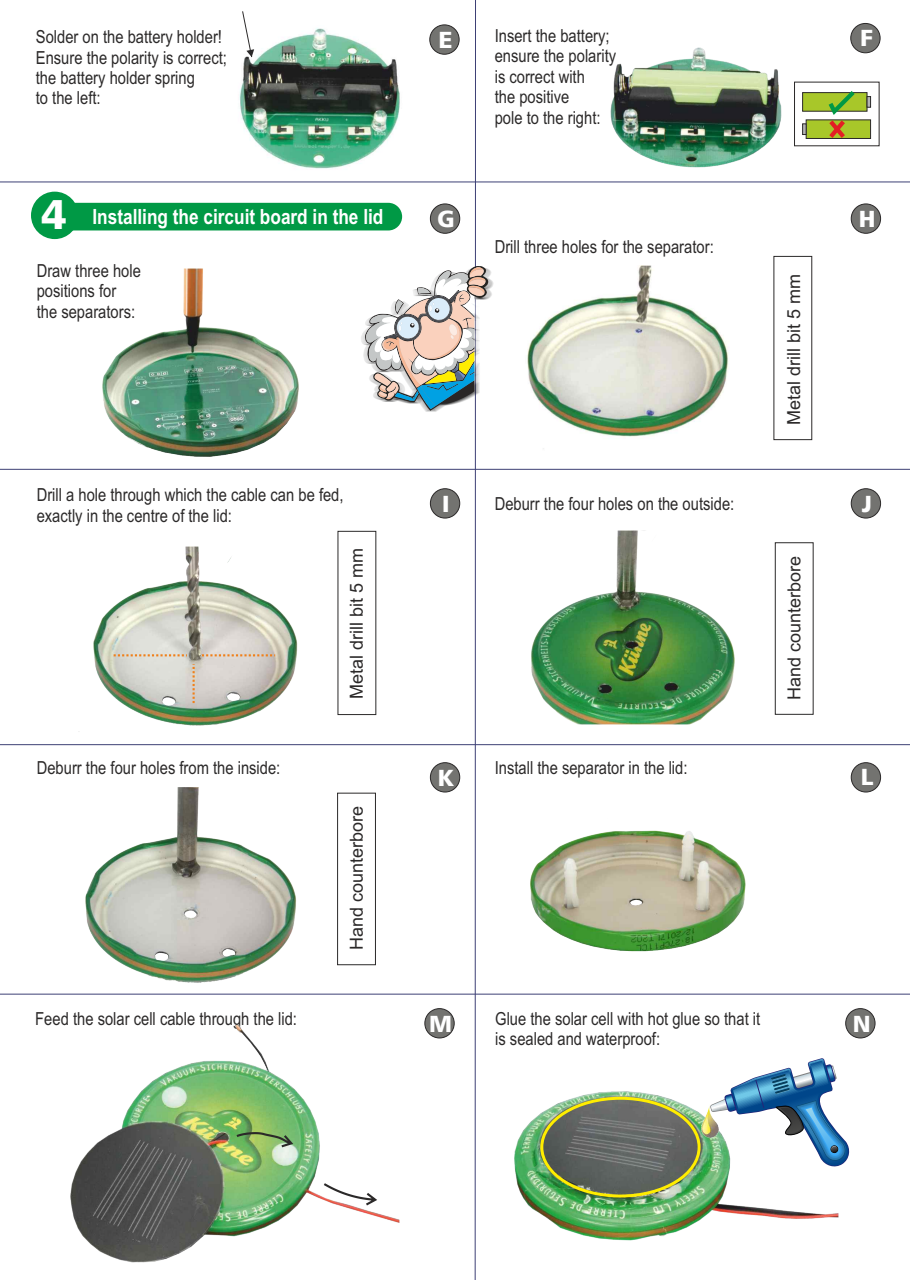
<style>
.page{position:relative;width:910px;height:1280px;background:#fff}
.page>*{position:absolute;margin:0;border:0;box-sizing:border-box;transform-origin:0 0}
.t1{font:41.7px "Humanist 777 BT Black B";color:#fff}
.t2{font:23.25px "Humanist 777 BT Black B";color:#fff}
.t3{font:700 21px "Arial Narrow";color:#fff}
.t4{font:18px/20.4px "Arial Narrow";color:#2b2929}
.t5{font:18px "Arial";color:#2b2929}
</style>
<div class="page">
<img style="left:239px;top:28px;width:195px;height:141px">
<img style="left:345px;top:55px;width:19px;height:8px">
<img style="left:527px;top:266px;width:269px;height:183px">
<img style="left:70px;top:1026px;width:330px;height:237px">
<img style="left:514px;top:1091px;width:324px;height:149px">
<div style="left:424px;top:1008px;width:31px;height:30px;background:#737370;border:1px solid #2b2929;border-radius:50%"></div>
<div style="left:845px;top:1008px;width:30px;height:30px;background:#737370;border:1px solid #2b2929;border-radius:50%"></div>
<div style="left:540px;top:1097px;width:161px;height:100px;border:3px solid #ffed00;border-radius:50%"></div>
<svg style="left:237px;top:1132px;width:56px;height:15px"></svg>
<img style="left:102px;top:269px;width:197px;height:188px">
<img style="left:30px;top:546px;width:305px;height:200px">
<img style="left:531px;top:530px;width:204px;height:195px">
<hr style="left:475px;top:0;width:1px;height:1280px;background:#3d4075">
<div style="left:31px;top:192px;width:47px;height:47px;background:#009945;border-radius:50%"></div>
<hr style="left:0;top:469px;width:910px;height:1px;background:#3d4075">
<hr style="left:0;top:744px;width:910px;height:1px;background:#3d4075">
<div style="left:430px;top:203px;width:30px;height:31px;background:#737370;border:1px solid #2b2929;border-radius:50%"></div>
<div style="left:430px;top:488px;width:30px;height:30px;background:#737370;border:1px solid #2b2929;border-radius:50%"></div>
<div style="left:430px;top:762px;width:30px;height:30px;background:#737370;border:1px solid #2b2929;border-radius:50%"></div>
<div style="left:851px;top:203px;width:30px;height:31px;background:#737370;border:1px solid #2b2929;border-radius:50%"></div>
<div style="left:851px;top:488px;width:30px;height:30px;background:#737370;border:1px solid #2b2929;border-radius:50%"></div>
<div style="left:851px;top:762px;width:30px;height:30px;background:#737370;border:1px solid #2b2929;border-radius:50%"></div>
<div style="left:775px;top:542px;width:38px;height:172px;border:1px solid #2b2929"></div>
<div style="left:337px;top:793px;width:39px;height:172px;border:1px solid #2b2929"></div>
<div style="left:774px;top:256px;width:38px;height:184px;border:1px solid #2b2929"></div>
<img style="left:85px;top:787px;width:211px;height:196px">
<div style="left:73px;top:203px;width:329px;height:27px;background:#009945"></div>
<hr style="left:0;top:994px;width:910px;height:1px;background:#3d4075">
<hr style="left:0;top:182px;width:910px;height:1px;background:#3d4075">
<svg style="left:242px;top:11px;width:12px;height:46px"></svg>
<svg style="left:802px;top:91px;width:69px;height:48px"></svg>
<img style="left:611px;top:48px;width:171px;height:119px">
<div style="left:429px;top:24px;width:31px;height:31px;background:#737370;border:1px solid #2b2929;border-radius:50%"></div>
<div style="left:850px;top:23px;width:30px;height:30px;background:#737370;border:1px solid #2b2929;border-radius:50%"></div>
<img style="left:530px;top:830px;width:216px;height:122px">
<img style="left:698px;top:1103px;width:12px;height:38px">
<svg style="left:710px;top:1058px;width:140px;height:111px"></svg>
<svg style="left:114px;top:654px;width:73px;height:2px"></svg>
<svg style="left:193px;top:664px;width:2px;height:39px"></svg>
<svg style="left:202px;top:654px;width:73px;height:2px"></svg>
<img style="left:361px;top:257px;width:133px;height:165px">
<svg style="left:365px;top:266px;width:124px;height:145px"></svg>
<p class="t4" style="left:36px;top:28px;width:193px">Solder on the battery holder!<br>Ensure the polarity is correct; the battery holder spring<br>to the left:</p>
<p class="t2" style="left:438px;top:30px;width:16px">E</p>
<p class="t4" style="left:495px;top:27px;width:123px">Insert the battery; ensure the polarity is correct with<br>the positive<br>pole to the right:</p>
<p class="t2" style="left:860px;top:29px;width:14px">F</p>
<h1 class="t1" style="left:41px;top:198px;width:27px">4</h1>
<p class="t2" style="left:437px;top:209px;width:19px">G</p>
<p class="t3" style="left:92px;top:209px;width:292px">Installing the circuit board in the lid</p>
<p class="t4" style="left:37px;top:262px;width:106px">Draw three hole positions for the separators:</p>
<p class="t4" style="left:495px;top:238px;width:221px">Drill three holes for the separator:</p>
<p class="t4" style="left:37px;top:486px;width:308px">Drill a hole through which the cable can be fed, exactly in the centre of the lid:</p>
<p class="t4" style="left:495px;top:495px;width:241px">Deburr the four holes on the outside:</p>
<p class="t2" style="left:442px;top:494px;width:9px">I</p>
<p class="t4" style="left:37px;top:759px;width:245px">Deburr the four holes from the inside:</p>
<p class="t5" style="left:350px;top:699px;width:153px;rotate:-90deg">Metal drill bit 5 mm</p>
<p class="t5" style="left:350px;top:950px;width:146px;rotate:-90deg">Hand counterbore</p>
<p class="t2" style="left:438px;top:768px;width:17px">K</p>
<p class="t4" style="left:495px;top:759px;width:194px">Install the separator in the lid:</p>
<p class="t5" style="left:787px;top:425px;width:153px;rotate:-90deg">Metal drill bit 5 mm</p>
<p class="t5" style="left:787px;top:700px;width:146px;rotate:-90deg">Hand counterbore</p>
<p class="t2" style="left:859px;top:209px;width:18px">H</p>
<p class="t2" style="left:862px;top:494px;width:12px">J</p>
<p class="t2" style="left:861px;top:768px;width:14px">L</p>
<p class="t4" style="left:35px;top:1010px;width:263px">Feed the solar cell cable through the lid:</p>
<p class="t4" style="left:495px;top:1010px;width:267px">Glue the solar cell with hot glue so that it is sealed and waterproof:</p>
<p class="t2" style="left:429px;top:1014px;width:24px">M</p>
<p class="t2" style="left:853px;top:1014px;width:19px">N</p>
</div>
